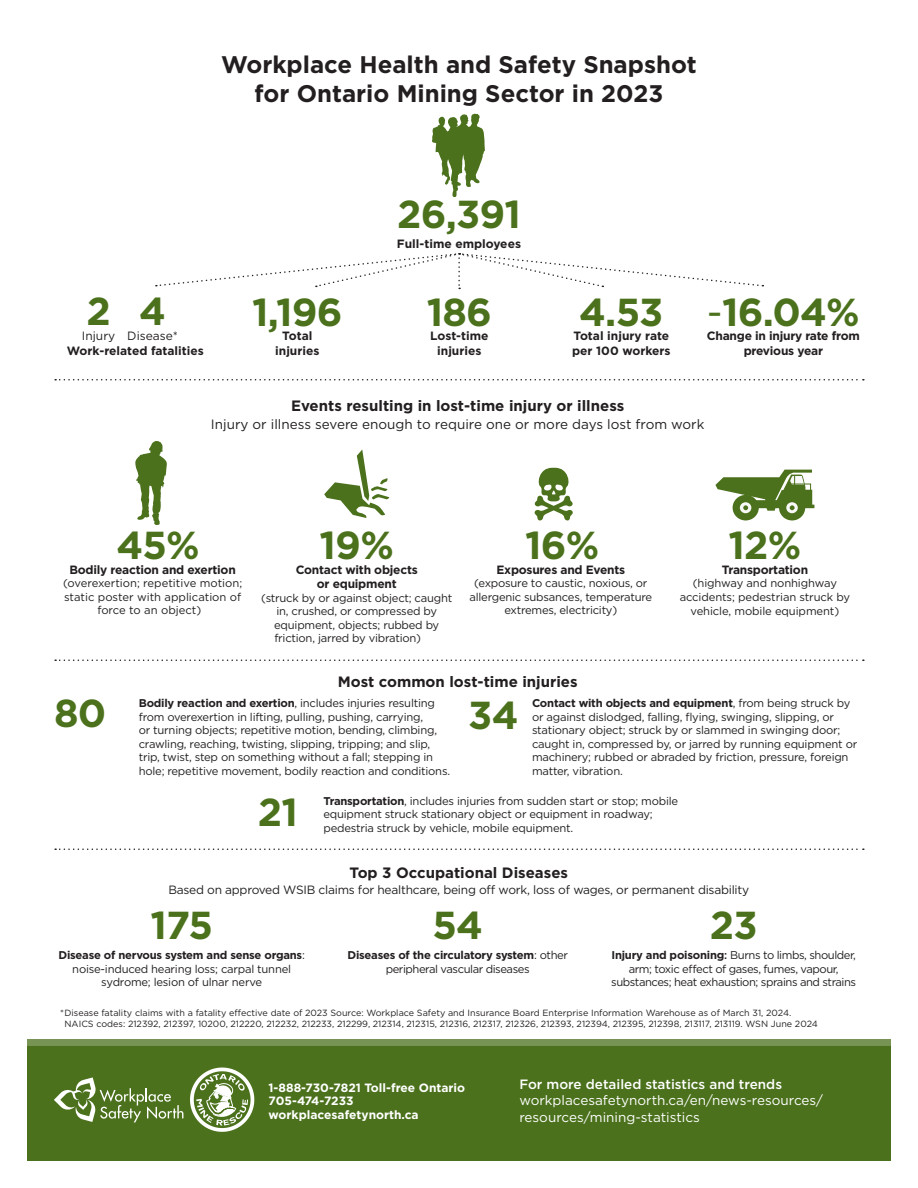
<style>
.page{position:relative;width:918px;height:1188px;background:#fff}
.page>*{position:absolute;margin:0;border:0;box-sizing:border-box;transform-origin:0 0}
.t1{font:700 39px "Gotham";letter-spacing:-.02em;color:#4b711c}
.t2{font:700 24px/28.8px "Gotham";color:#231f20;text-align:center}
.t3{font:700 15px "Gotham";color:#231f20}
.t4{font:13.5px/16.2px "Gotham";color:#fff}
.t5{font:13.5px "Gotham";color:#231f20}
.t6{font:500 13.5px "Gotham";color:#fff}
.t7{font:700 12px "Gotham";letter-spacing:-.02em;color:#231f20}
.t8{font:700 12px/14.4px "Gotham";color:#231f20;text-align:center}
.t9{font:12px "Gotham";letter-spacing:-.02em;color:#231f20}
.t10{font:700 12px/13.5px "Gotham";color:#fff}
.t11{font:12px "Gotham";color:#231f20}
.t12{font:11.25px/13.5px "Gotham";letter-spacing:-.02em;color:#231f20;text-align:center}
.t13{font:11.25px/13.5px "Gotham";letter-spacing:-.04em;color:#231f20;text-align:center}
.t14{font:11.25px/13.5px "Gotham";color:#231f20;text-align:center}
.t15{font:9px/10.8px "Gotham";color:#231f20}
.s1{font-weight:400}
.s2{color:#fff}
.s3{font-weight:700}
.s4{font-weight:500}
</style>
<div class="page">
<div style="left:27px;top:1039px;width:864px;height:122px;background:#4b711c"></div>
<div style="left:27px;top:1039px;width:864px;height:7px;background:#779454"></div>
<div style="left:733px;top:495px;width:26px;height:25px;background:#4b711c;border-radius:50%"></div>
<div style="left:740px;top:502px;width:11px;height:11px;background:#f8f8f8;border-radius:50%"></div>
<div style="left:779px;top:495px;width:26px;height:25px;background:#4b711c;border-radius:50%"></div>
<svg style="left:786px;top:502px;width:12px;height:11px"></svg>
<svg style="left:715px;top:470px;width:99px;height:41px"></svg>
<svg style="left:54px;top:1077px;width:129px;height:45px"></svg>
<svg style="left:190px;top:1068px;width:64px;height:64px"></svg>
<svg style="left:432px;top:113px;width:53px;height:84px"></svg>
<svg style="left:55px;top:660px;width:809px;height:1px"></svg>
<svg style="left:55px;top:379px;width:809px;height:2px"></svg>
<svg style="left:156px;top:253px;width:607px;height:36px"></svg>
<svg style="left:55px;top:849px;width:809px;height:1px"></svg>
<svg style="left:135px;top:441px;width:32px;height:84px"></svg>
<svg style="left:324px;top:450px;width:65px;height:68px"></svg>
<svg style="left:534px;top:468px;width:39px;height:53px"></svg>
<p class="t2" style="left:221px;top:50px;width:477px">Workplace Health and Safety Snapshot for Ontario Mining Sector in 2023</p>
<p class="t1" style="left:397px;top:189px;width:125px">26,391</p>
<p class="t8" style="left:397px;top:236px;width:126px">Full-time employees</p>
<p class="t1" style="left:86px;top:286px;width:26px">2</p>
<p class="t9" style="left:82px;top:328px;width:35px">Injury</p>
<p class="t1" style="left:139px;top:286px;width:28px">4</p>
<p class="t11" style="left:127px;top:328px;width:52px">Disease*</p>
<p class="t8" style="left:67px;top:343px;width:138px">Work-related fatalities</p>
<p class="t1" style="left:252px;top:286px;width:92px">1,196</p>
<p class="t8" style="left:275px;top:329px;width:46px">Total injuries</p>
<p class="t1" style="left:427px;top:286px;width:67px">186</p>
<p class="t8" style="left:430px;top:329px;width:60px">Lost-time injuries</p>
<p class="t1" style="left:707px;top:286px;width:154px"><span class="s1">-</span>16.04%</p>
<p class="t7" style="left:744px;top:343px;width:81px">previous year</p>
<p class="t1" style="left:579px;top:286px;width:86px">4.53</p>
<p class="t8" style="left:572px;top:329px;width:100px;text-align:left">Total injury rate per 100 workers</p>
<p class="t7" style="left:707px;top:328px;width:154px">Change in injury rate from</p>
<p class="t3" style="left:291px;top:396px;width:335px">Events resulting in lost-time injury or illness</p>
<p class="t5" style="left:211px;top:415px;width:495px">Injury or illness severe enough to require one or more days lost from work</p>
<p class="t1" style="left:116px;top:520px;width:85px">45%</p>
<p class="t14" style="left:63px;top:576px;width:181px">(overexertion; repetitive motion; static poster with application of force to an object)<span class="s2">e</span></p>
<p class="t7" style="left:69px;top:562px;width:168px">Bodily reaction and exertion</p>
<p class="t1" style="left:320px;top:520px;width:76px">19%</p>
<p class="t7" style="left:317px;top:576px;width:81px">or equipment</p>
<p class="t12" style="left:261px;top:591px;width:193px">(struck by or against object; caught in, crushed, or compressed by equipment, objects; rubbed by friction, jarred by vibration)<span class="s2">pre</span></p>
<p class="t7" style="left:296px;top:562px;width:124px">Contact with objects</p>
<p class="t1" style="left:525px;top:520px;width:76px">16%</p>
<p class="t12" style="left:469px;top:576px;width:184px">(exposure to caustic, noxious, or allergenic subsances, temperature extremes, electricity)</p>
<p class="t7" style="left:496px;top:562px;width:130px">Exposures and Events</p>
<p class="t3" style="left:338px;top:672px;width:241px">Most common lost-time injuries</p>
<p class="t1" style="left:729px;top:520px;width:74px">12%</p>
<p class="t12" style="left:680px;top:576px;width:172px;line-height:14px">(highway and nonhighway accidents; pedestrian struck by vehicle, mobile equipment)</p>
<p class="t7" style="left:722px;top:562px;width:88px">Transportation</p>
<p class="t12" style="left:139px;top:696px;width:313px;text-align:left"><span class="s3">Bodily reaction and exertion</span>, includes injuries resulting from overexertion in lifting, pulling, pushing, carrying,<br>or turning objects; repetitive motion, bending, climbing, crawling, reaching, twisting, slipping, tripping; and slip, trip, twist, step on something without a fall; stepping in hole; repetitive movement, bodily reaction and conditions.</p>
<p class="t12" style="left:532px;top:696px;width:327px;text-align:left"><span class="s3">Contact with objects and equipment</span>, from being struck by or against dislodged, falling, flying, swinging, slipping, or stationary object; struck by or slammed in swinging door; caught in, compressed by, or jarred by running equipment or machinery; rubbed or abraded by friction, pressure, foreign matter, vibration.</p>
<p class="t1" style="left:54px;top:687px;width:54px">80</p>
<p class="t1" style="left:468px;top:690px;width:52px">34</p>
<p class="t1" style="left:258px;top:787px;width:41px">21</p>
<p class="t12" style="left:323px;top:794px;width:356px;text-align:left"><span class="s3">Transportation</span>, includes injuries from sudden start or stop; mobile equipment struck stationary object or equipment in roadway; pedestria struck by vehicle, mobile equipment.</p>
<p class="t3" style="left:350px;top:863px;width:220px">Top 3 Occupational Diseases</p>
<p class="t9" style="left:168px;top:882px;width:582px">Based on approved WSIB claims for healthcare, being off work, loss of wages, or permanent disability</p>
<p class="t1" style="left:150px;top:899px;width:64px">175</p>
<p class="t12" style="left:58px;top:948px;width:248px"><span class="s3">Disease of nervous system and sense organs</span>: noise-induced hearing loss; carpal tunnel sydrome; lesion of ulnar nerve</p>
<p class="t1" style="left:432px;top:899px;width:52px">54</p>
<p class="t13" style="left:347px;top:948px;width:222px"><span class="s3">Diseases of the circulatory system</span>: other peripheral vascular diseases</p>
<p class="t1" style="left:710px;top:899px;width:49px">23</p>
<p class="t13" style="left:611px;top:948px;width:246px"><span class="s3">Injury and poisoning</span><span class="s4">:</span> Burns to limbs, shoulder, arm; toxic effect of gases, fumes, vapour, substances; heat exhaustion; sprains and strains</p>
<p class="t15" style="left:64px;top:1007px;width:755px;text-indent:-4px">*Disease fatality claims with a fatality effective date of 2023 Source: Workplace Safety and Insurance Board Enterprise Information Warehouse as of March 31, 2024.<br>NAICS codes: 212392, 212397, 10200, 212220, 212232, 212233, 212299, 212314, 212315, 212316, 212317, 212326, 212393, 212394, 212395, 212398, 213117, 213119. WSN June 2024</p>
<p class="t10" style="left:269px;top:1080px;width:198px">1-888-730-7821 Toll-free Ontario<br>705-474-7233 workplacesafetynorth.ca</p>
<p class="t6" style="left:519px;top:1076px;width:264px">For more detailed statistics and trends</p>
<p class="t4" style="left:519px;top:1092px;width:305px">workplacesafetynorth.ca/en/news-resources/ resources/mining-statistics</p>
</div>
